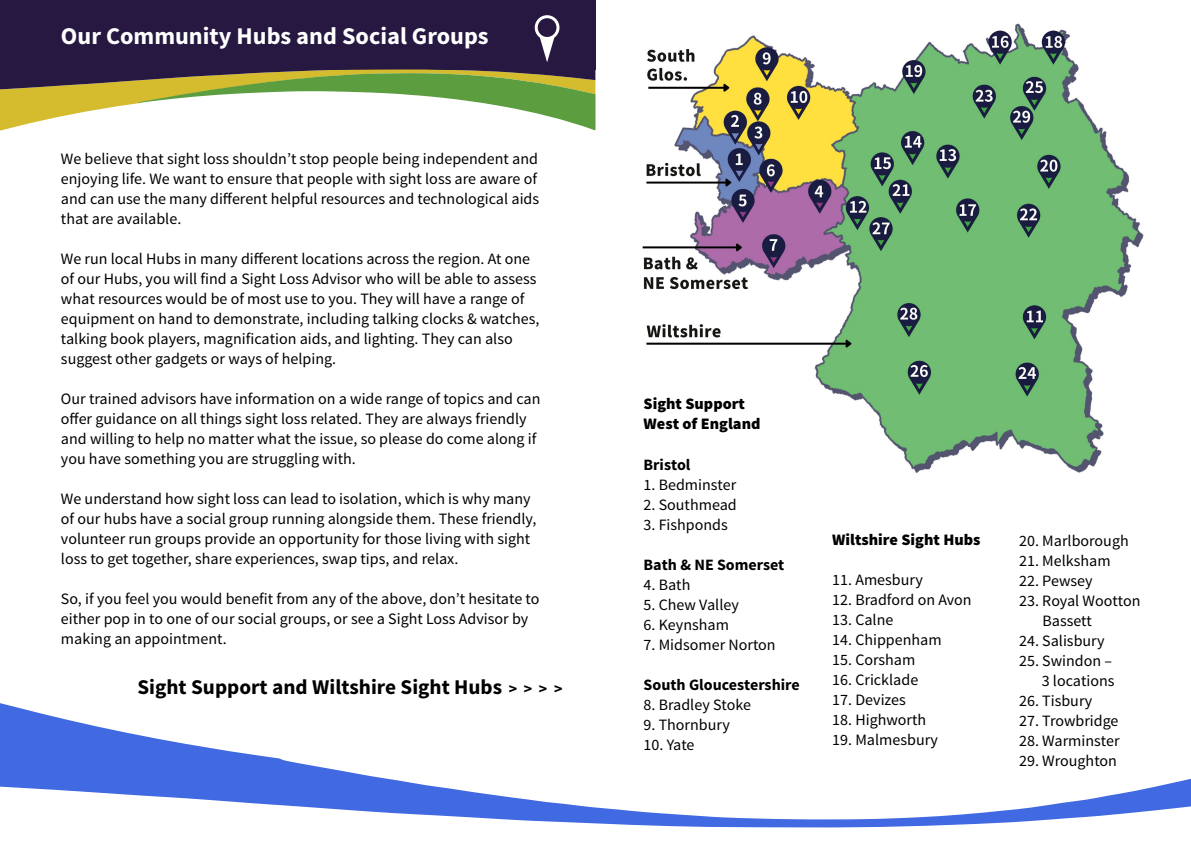
<style>
.page{position:relative;width:1191px;height:842px;background:#fff}
.page>*{position:absolute;margin:0;border:0;box-sizing:border-box;transform-origin:0 0}
.t1{font:700 24px "Source Sans Pro";color:#fff}
.t2{font:700 21px "Source Sans Pro";color:#000}
.t3{font:900 16px/20px "Source Sans Pro";color:#000}
.t4{font:15.8px/20px "Source Sans Pro";color:#000}
.t5{font:700 15.8px "Source Sans Pro";color:#000}
.s1{font-size:15.8px}
.s2{color:#fff}
</style>
<div class="page">
<img style="left:642px;top:23px;width:502px;height:450px">
<div style="left:0;top:0;width:595px;height:69px;background:#261841"></div>
<svg style="left:0;top:703px;width:1191px;height:125px"></svg>
<div style="left:535px;top:15px;width:24px;height:25px;border:3px solid #fff;border-radius:50%"></div>
<svg style="left:0;top:37px;width:595px;height:94px"></svg>
<h1 class="t1" style="left:61px;top:20px;width:429px">Our Community Hubs and Social Groups</h1>
<p class="t4" style="left:61px;top:149px;width:480px">We believe that sight loss shouldn’t stop people being independent and enjoying life. We want to ensure that people with sight loss are aware of and can use the many different helpful resources and technological aids that are available.</p>
<p class="t4" style="left:61px;top:249px;width:480px">We run local Hubs in many different locations across the region. At one of our Hubs, you will find a Sight Loss Advisor who will be able to assess what resources would be of most use to you. They will have a range of equipment on hand to demonstrate, including talking clocks &amp; watches, talking book players, magnification aids, and lighting. They can also suggest other gadgets or ways of helping.</p>
<p class="t4" style="left:61px;top:389px;width:481px">Our trained advisors have information on a wide range of topics and can offer guidance on all things sight loss related. They are always friendly and willing to help no matter what the issue, so please do come along if you have something you are struggling with.</p>
<p class="t4" style="left:61px;top:489px;width:477px">We understand how sight loss can lead to isolation, which is why many of our hubs have a social group running alongside them. These friendly, volunteer run groups provide an opportunity for those living with sight loss to get together, share experiences, swap tips, and relax.</p>
<p class="t4" style="left:61px;top:589px;width:480px">So, if you feel you would benefit from any of the above, don’t hesitate to either pop in to one of our social groups, or see a Sight Loss Advisor by making an appointment.</p>
<h2 class="t2" style="left:137px;top:674px;width:426px">Sight Support and Wiltshire Sight Hubs <span class="s1">&gt; &gt; &gt; &gt;</span></h2>
<p class="t3" style="left:643px;top:394px;width:118px">Sight Support<br>West of England</p>
<p class="t5" style="left:643px;top:454px;width:48px">Bristol</p>
<p class="t4" style="left:643px;top:475px;width:94px">1. Bedminster</p>
<p class="t4" style="left:643px;top:495px;width:95px">2. Southmead</p>
<p class="t4" style="left:643px;top:515px;width:86px">3. Fishponds</p>
<p class="t5" style="left:643px;top:554px;width:142px">Bath &amp; NE Somerset</p>
<p class="t4" style="left:643px;top:575px;width:48px">4. Bath</p>
<p class="t4" style="left:643px;top:595px;width:97px">5. Chew Valley</p>
<p class="t4" style="left:643px;top:615px;width:87px">6. Keynsham</p>
<p class="t4" style="left:643px;top:635px;width:134px">7. Midsomer Norton</p>
<p class="t5" style="left:643px;top:674px;width:158px">South Gloucestershire</p>
<p class="t4" style="left:643px;top:695px;width:109px">8. Bradley Stoke</p>
<p class="t4" style="left:643px;top:715px;width:88px">9. Thornbury</p>
<p class="t4" style="left:643px;top:735px;width:52px">10. Yate</p>
<p class="t3" style="left:832px;top:530px;width:150px">Wiltshire Sight Hubs</p>
<p class="t4" style="left:832px;top:570px;width:92px">11. Amesbury</p>
<p class="t4" style="left:832px;top:590px;width:141px">12. Bradford on Avon</p>
<p class="t4" style="left:832px;top:610px;width:63px">13. Calne</p>
<p class="t4" style="left:832px;top:630px;width:111px">14. Chippenham</p>
<p class="t4" style="left:832px;top:650px;width:85px">15. Corsham</p>
<p class="t4" style="left:832px;top:670px;width:87px">16. Cricklade</p>
<p class="t4" style="left:832px;top:690px;width:75px">17. Devizes</p>
<p class="t4" style="left:832px;top:710px;width:95px">18. Highworth</p>
<p class="t4" style="left:832px;top:730px;width:107px">19. Malmesbury</p>
<p class="t4" style="left:1019px;top:531px;width:111px">20. Marlborough</p>
<p class="t4" style="left:1019px;top:551px;width:93px">21. Melksham</p>
<p class="t4" style="left:1019px;top:571px;width:75px">22. Pewsey</p>
<p class="t4" style="left:1019px;top:591px;width:123px">23. Royal Wootton <span class="s2">ccC</span>Bassett</p>
<p class="t4" style="left:1019px;top:631px;width:87px">24. Salisbury</p>
<p class="t4" style="left:1019px;top:651px;width:97px;text-align:right">25. Swindon –<br>3 locations</p>
<p class="t4" style="left:1019px;top:691px;width:75px">26. Tisbury</p>
<p class="t4" style="left:1019px;top:711px;width:101px">27. Trowbridge</p>
<p class="t4" style="left:1019px;top:731px;width:102px">28. Warminster</p>
<p class="t4" style="left:1019px;top:751px;width:99px">29. Wroughton</p>
</div>
